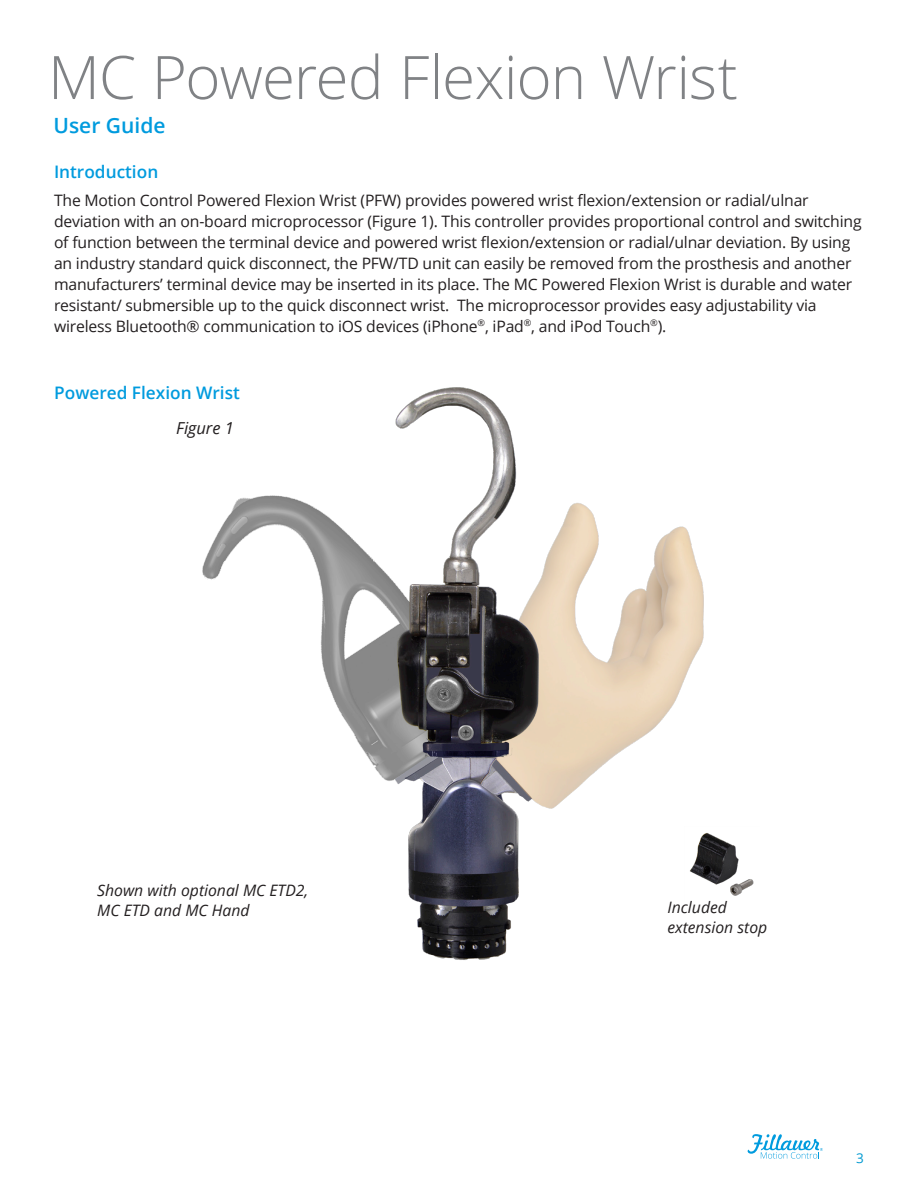
<style>
.page{position:relative;width:918px;height:1188px;background:#fff}
.page>*{position:absolute;margin:0;border:0;box-sizing:border-box;transform-origin:0 0}
.Subheading_14_semi_B{font:300 60px "Open Sans";letter-spacing:-.015em;color:#808285}
.Subheading_14_semi_B-2{font:600 21px "Open Sans";color:#009bde}
.Paragraph_Header_11{font:600 17.25px "Open Sans";color:#009bde}
.Figure_Text_Italic_1{font:italic 16.5px "Open Sans";color:#231f20}
.Body_Text_10_5{font:15.75px/21px "Open Sans";letter-spacing:-.01em;color:#231f20}
.Figure_Text_Italic_1-2{font:italic 15.75px/19.5px "Open Sans";color:#231f20}
.t1{font:13.5px "Open Sans";color:#0099d1}
</style>
<div class="page">
<img style="left:202px;top:387px;width:502px;height:573px">
<img style="left:685px;top:826px;width:69px;height:75px">
<svg style="left:748px;top:1134px;width:75px;height:25px"></svg>
<p class="Subheading_14_semi_B" style="left:48px;top:36px;width:691px">MC Powered Flexion Wrist</p>
<p class="Subheading_14_semi_B-2" style="left:53px;top:111px;width:114px">User Guide</p>
<p class="Paragraph_Header_11" style="left:54px;top:160px;width:106px">Introduction</p>
<p class="Body_Text_10_5" style="left:54px;top:189px;width:809px">The Motion Control Powered Flexion Wrist (PFW) provides powered wrist flexion/extension or radial/ulnar deviation with an on-board microprocessor (Figure 1). This controller provides proportional control and switching of function between the terminal device and powered wrist flexion/extension or radial/ulnar deviation. By using an industry standard quick disconnect, the PFW/TD unit can easily be removed from the prosthesis and another manufacturers’ terminal device may be inserted in its place. The MC Powered Flexion Wrist is durable and water resistant/ submersible up to the quick disconnect wrist. The microprocessor provides easy adjustability via wireless Bluetooth® communication to iOS devices (iPhone<sup>®</sup>, iPad<sup>®</sup>, and iPod Touch<sup>®</sup>).</p>
<p class="Paragraph_Header_11" style="left:54px;top:381px;width:187px">Powered Flexion Wrist</p>
<p class="Figure_Text_Italic_1" style="left:176px;top:417px;width:59px">Figure 1</p>
<p class="Figure_Text_Italic_1-2" style="left:97px;top:881px;width:213px">Shown with optional MC ETD2,<br>MC ETD and MC Hand</p>
<p class="Figure_Text_Italic_1-2" style="left:668px;top:898px;width:101px">Included extension stop</p>
<p class="t1" style="left:856px;top:1149px;width:9px">3</p>
</div>
